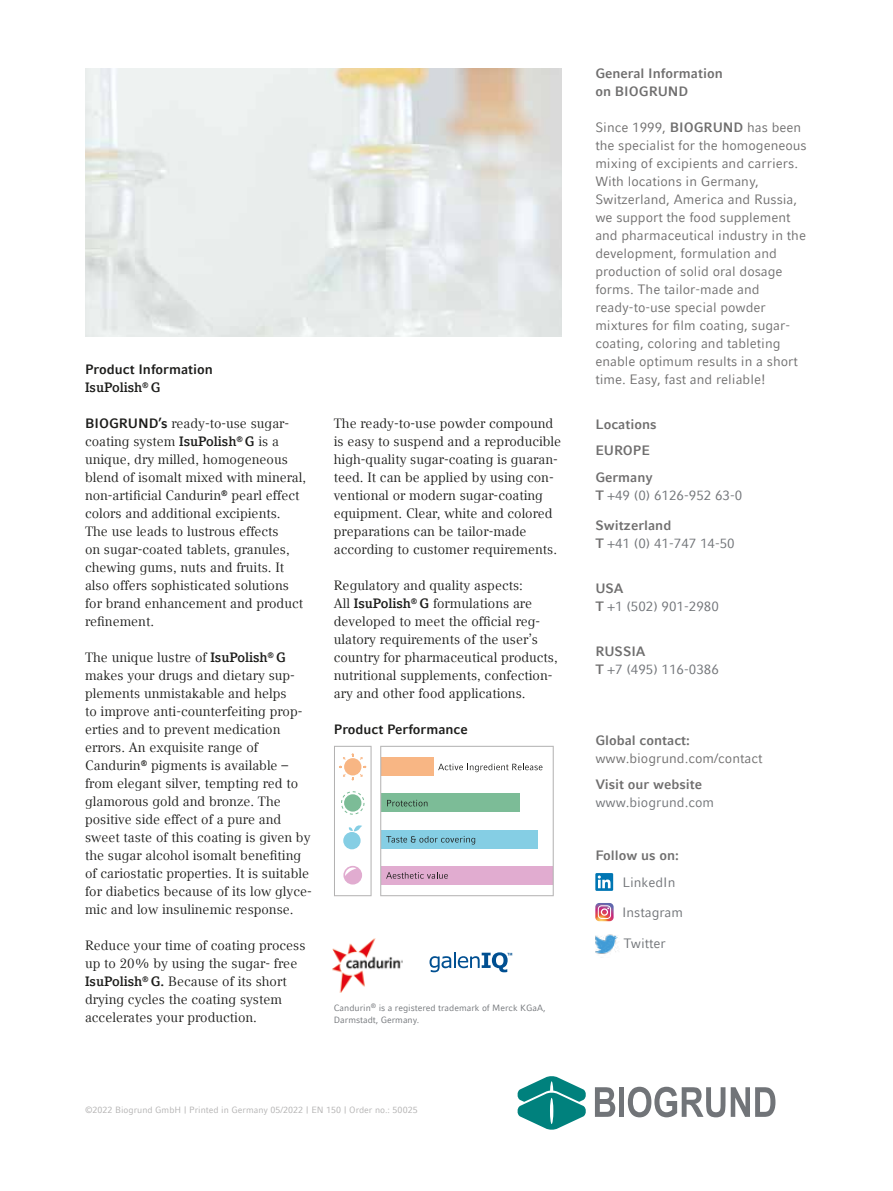
<style>
.page{position:relative;width:893px;height:1191px;background:#fff}
.page>*{position:absolute;margin:0;border:0;box-sizing:border-box;transform-origin:0 0}
.t1{font:13.5px/18px "Compatil Text LT";color:#1d1d1b}
.t2{font:13.5px/18px "Compatil Fact LT";color:#706f6f}
.t3{font:13.5px/18px "Compatil Fact LT";color:#717478}
.t4{font:700 13.5px/26.5px "Compatil Fact LT";color:#706f6f}
.t5{font:700 13.5px "Compatil Fact LT";color:#1d1d1b}
.t6{font:700 13.5px "Compatil Letter LT";color:#1d1d1b}
.t7{font:9px "Compatil Fact LT";color:#b3b2b2}
.t8{font:9px/12px "Compatil Fact LT";color:#717478}
.s1{font-family:"Compatil Fact LT";font-weight:700}
.s2{font-family:"Compatil Letter LT";font-weight:700}
.s3{font-weight:700}
.s4{font-weight:700;color:#706f6f}
</style>
<div class="page">
<svg style="left:595px;top:903px;width:19px;height:18px"></svg>
<img style="left:595px;top:934px;width:23px;height:20px">
<svg style="left:595px;top:873px;width:18px;height:18px"></svg>
<svg style="left:598px;top:875px;width:12px;height:13px"></svg>
<svg style="left:334px;top:746px;width:38px;height:150px"></svg>
<svg style="left:380px;top:746px;width:174px;height:150px"></svg>
<svg style="left:595px;top:1087px;width:20px;height:29px"></svg>
<div style="left:619px;top:1087px;width:5px;height:29px;background:#717478"></div>
<svg style="left:628px;top:1086px;width:97px;height:31px"></svg>
<svg style="left:731px;top:1087px;width:44px;height:29px"></svg>
<svg style="left:517px;top:1076px;width:69px;height:54px"></svg>
<img style="left:333px;top:938px;width:69px;height:54px">
<svg style="left:430px;top:952px;width:82px;height:20px"></svg>
<p class="t5" style="left:85px;top:361px;width:129px">Product Information</p>
<p class="t6" style="left:85px;top:379px;width:77px">IsuPolish<sup>®</sup> G</p>
<p class="t1" style="left:85px;top:414px;width:223px"><span class="s1">BIOGRUND’s</span> ready-to-use sugar&shy;coating system <span class="s2">IsuPolish</span><sup>®</sup> <span class="s2">G</span> is a unique, dry milled, homogeneous blend of isomalt mixed with mineral, non-artificial Candurin<sup>®</sup> pearl effect colors and additional excipients.<br>The use leads to lustrous effects<br>on sugar-coated tablets, granules, chewing gums, nuts and fruits. It also offers sophisticated solutions for brand enhancement and product refinement.</p>
<p class="t1" style="left:85px;top:648px;width:228px">The unique lustre of <span class="s2">IsuPolish</span><sup>®</sup> <span class="s2">G </span>makes your drugs and dietary sup&shy;plements unmistakable and helps<br>to improve anti-counterfeiting prop&shy;erties and to prevent medication errors. An exquisite range of Candurin<sup>®</sup> pigments is available – from elegant silver, tempting red to glamorous gold and bronze. The positive side effect of a pure and sweet taste of this coating is given by the sugar alcohol isomalt benefiting of cariostatic properties. It is suitable for diabetics because of its low glyce&shy;mic and low insulinemic response.</p>
<p class="t1" style="left:85px;top:936px;width:222px">Reduce your time of coating process up to 20% by using the sugar- free <span class="s2">IsuPolish</span><sup>®</sup> <span class="s2">G.</span> Because of its short drying cycles the coating system accelerates your production.</p>
<p class="t1" style="left:334px;top:414px;width:229px">The ready-to-use powder compound is easy to suspend and a reproducible high-quality sugar-coating is guaran&shy;teed. It can be applied by using con&shy;ventional or modern sugar-coating equipment. Clear, white and colored preparations can be tailor-made according to customer requirements.</p>
<p class="t1" style="left:334px;top:576px;width:225px">Regulatory and quality aspects:<br>All <span class="s2">IsuPolish</span><sup>®</sup> <span class="s2">G</span> formulations are developed to meet the official reg&shy;ulatory requirements of the user’s country for pharmaceutical products, nutritional supplements, confection&shy;ary and other food applications.</p>
<p class="t5" style="left:334px;top:721px;width:136px">Product Performance</p>
<p class="t8" style="left:334px;top:1001px;width:213px">Candurin<sup>®</sup> is a registered trademark of Merck KGaA,<br>Darmstadt, Germany.</p>
<p class="t7" style="left:85px;top:1104px;width:334px">©2022 Biogrund GmbH | Printed in Germany 05/2022 | EN 150 | Order no.: 50025</p>
<p class="t4" style="left:595px;top:64px;width:129px;line-height:18px">General Information on BIOGRUND</p>
<p class="t2" style="left:595px;top:118px;width:213px">Since 1999, <span class="s3">BIOGRUND</span> has been the specialist for the homogeneous mixing of excipients and carriers.<br>With locations in Germany,<br>Switzerland, America and Russia, we support the food supplement and pharmaceutical industry in the development, formulation and production of solid oral dosage forms. The tailor-made and ready-to-use special powder mixtures for film coating, sugar&shy;coating, coloring and tableting enable optimum results in a short time. Easy, fast and reliable!</p>
<p class="t4" style="left:595px;top:410px;width:63px">Locations<br>EUROPE<br>Germany</p>
<p class="t3" style="left:595px;top:486px;width:148px"><span class="s4">T</span> +49 (0) 6126-952 63-0</p>
<p class="t3" style="left:595px;top:517px;width:141px"><span class="s4">Switzerland<br>T</span> +41 (0) 41-747 14-50</p>
<p class="t3" style="left:595px;top:579px;width:125px"><span class="s4">USA<br>T</span> +1 (502) 901-2980</p>
<p class="t3" style="left:595px;top:642px;width:125px"><span class="s4">RUSSIA<br>T</span> +7 (495) 116-0386</p>
<p class="t4" style="left:595px;top:726px;width:96px">Global contact:</p>
<p class="t2" style="left:595px;top:749px;width:169px">www.biogrund.com/contact</p>
<p class="t4" style="left:595px;top:771px;width:108px">Visit our website</p>
<p class="t3" style="left:595px;top:793px;width:120px">www.biogrund.com</p>
<p class="t4" style="left:595px;top:842px;width:85px">Follow us on:</p>
<p class="t3" style="left:622px;top:873px;width:55px">LinkedIn</p>
<p class="t3" style="left:622px;top:903px;width:62px">Instagram</p>
<p class="t3" style="left:623px;top:934px;width:44px">Twitter</p>
</div>
